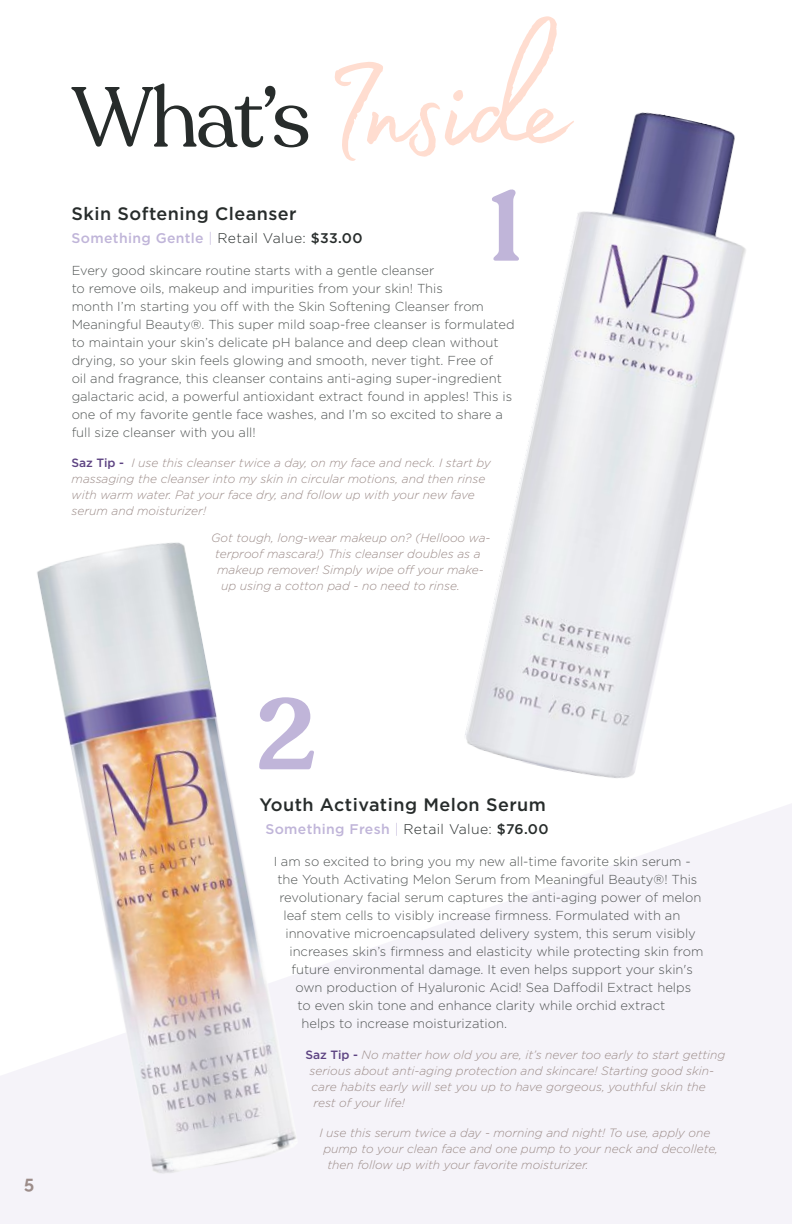
<style>
.page{position:relative;width:792px;height:1224px;background:#fff}
.page>*{position:absolute;margin:0;border:0;box-sizing:border-box;transform-origin:0 0}
.t1{font:170px "Madelyn Fill";color:#ffddd0}
.t2{font:600 100px "Recoleta";color:#c0b5d9}
.t3{font:84px "Recoleta";color:#272c2b}
.t4{font:500 18px "Gotham";letter-spacing:.025em;color:#272c2b}
.t5{font:700 18px "Raleway";color:#9c8c89}
.t6{font:500 14px "Gotham";letter-spacing:.025em;color:#c0b5d9}
.t7{font:300 13px/18px "Gotham";color:#272c2b}
.t8{font:italic 300 12px/16px "Gotham";color:#9c8c89}
.s1{font-weight:300}
.s2{font-weight:300;color:#272c2b}
.s3{color:#272c2b}
.s4{font-weight:500;font-style:normal;color:#5d4382}
</style>
<div class="page">
<img style="left:465px;top:112px;width:281px;height:666px">
<svg style="left:0;top:804px;width:792px;height:420px;fill:#f5f3f9"></svg>
<img style="left:0;top:542px;width:375px;height:681px">
<h3 class="t3" style="left:72px;top:66px;width:241px">What’s</h3>
<h1 class="t1" style="left:323px;top:-23px;width:252px;rotate:1deg">Inside</h1>
<h2 class="t2" style="left:489px;top:164px;width:35px">1</h2>
<p class="t7" style="left:72px;top:279px;width:445px">to remove oils, makeup and impurities from your skin! This<br>month I’m starting you off with the Skin Softening Cleanser from Meaningful Beauty®. This super mild soap-free cleanser is formulated to maintain your skin’s delicate pH balance and deep clean without drying, so your skin feels glowing and smooth, never tight. Free of<br>oil and fragrance, this cleanser contains anti-aging super-ingredient galactaric acid, a powerful antioxidant extract found in apples! This is one of my favorite gentle face washes, and I’m so excited to share a full size cleanser with you all!</p>
<h3 class="t4" style="left:72px;top:204px;width:226px">Skin Softening Cleanser</h3>
<p class="t6" style="left:72px;top:230px;width:292px">Something Gentle <span class="s1">|</span> <span class="s2">Retail Value:</span> <span class="s3">$33.00</span></p>
<p class="t7" style="left:72px;top:261px;width:364px">Every good skincare routine starts with a gentle cleanser</p>
<p class="t8" style="left:72px;top:455px;width:421px"><span class="s4">Saz Tip -</span> I use this cleanser twice a day, on my face and neck. I start by massaging the cleanser into my skin in circular motions, and then rinse with warm water. Pat your face dry, and follow up with your new fave serum and moisturizer!</p>
<p class="t8" style="left:211px;top:529px;width:281px">Got tough, long-wear makeup on? (Hellooo wa-</p>
<p class="t8" style="left:215px;top:545px;width:267px">terproof mascara!) This cleanser doubles as a</p>
<p class="t8" style="left:217px;top:561px;width:268px">makeup remover! Simply wipe off your make-</p>
<p class="t8" style="left:221px;top:577px;width:240px">up using a cotton pad - no need to rinse.</p>
<h3 class="t5" style="left:24px;top:1172px;width:11px">5</h3>
<h2 class="t2" style="left:256px;top:673px;width:62px">2</h2>
<h3 class="t4" style="left:259px;top:794px;width:288px">Youth Activating Melon Serum</h3>
<p class="t6" style="left:265px;top:821px;width:285px">Something Fresh <span class="s1">|</span> <span class="s2">Retail Value:</span> <span class="s3">$76.00</span></p>
<p class="t7" style="left:273px;top:852px;width:419px">I am so excited to bring you my new all-time favorite skin serum -</p>
<p class="t7" style="left:277px;top:870px;width:421px">the Youth Activating Melon Serum from Meaningful Beauty®! This</p>
<p class="t7" style="left:279px;top:888px;width:424px">revolutionary facial serum captures the anti-aging power of melon</p>
<p class="t7" style="left:283px;top:906px;width:398px">leaf stem cells to visibly increase firmness. Formulated with an</p>
<p class="t7" style="left:285px;top:924px;width:412px">innovative microencapsulated delivery system, this serum visibly</p>
<p class="t7" style="left:289px;top:942px;width:415px">increases skin’s firmness and elasticity while protecting skin from</p>
<p class="t7" style="left:291px;top:960px;width:403px">future environmental damage. It even helps support your skin's</p>
<p class="t7" style="left:295px;top:978px;width:397px">own production of Hyaluronic Acid! Sea Daffodil Extract helps</p>
<p class="t7" style="left:297px;top:996px;width:369px">to even skin tone and enhance clarity while orchid extract</p>
<p class="t7" style="left:301px;top:1014px;width:207px">helps to increase moisturization.</p>
<p class="t8" style="left:305px;top:1047px;width:422px"><span class="s4">Saz Tip -</span> No matter how old you are, it’s never too early to start getting</p>
<p class="t8" style="left:309px;top:1063px;width:406px">serious about anti-aging protection and skincare! Starting good skin-</p>
<p class="t8" style="left:311px;top:1079px;width:396px">care habits early will set you up to have gorgeous, youthful skin the</p>
<p class="t8" style="left:313px;top:1095px;width:93px">rest of your life!</p>
<p class="t8" style="left:319px;top:1125px;width:393px">I use this serum twice a day - morning and night! To use, apply one</p>
<p class="t8" style="left:323px;top:1141px;width:396px">pump to your clean face and one pump to your neck and decollete,</p>
<p class="t8" style="left:327px;top:1157px;width:263px">then follow up with your favorite moisturizer.</p>
</div>
